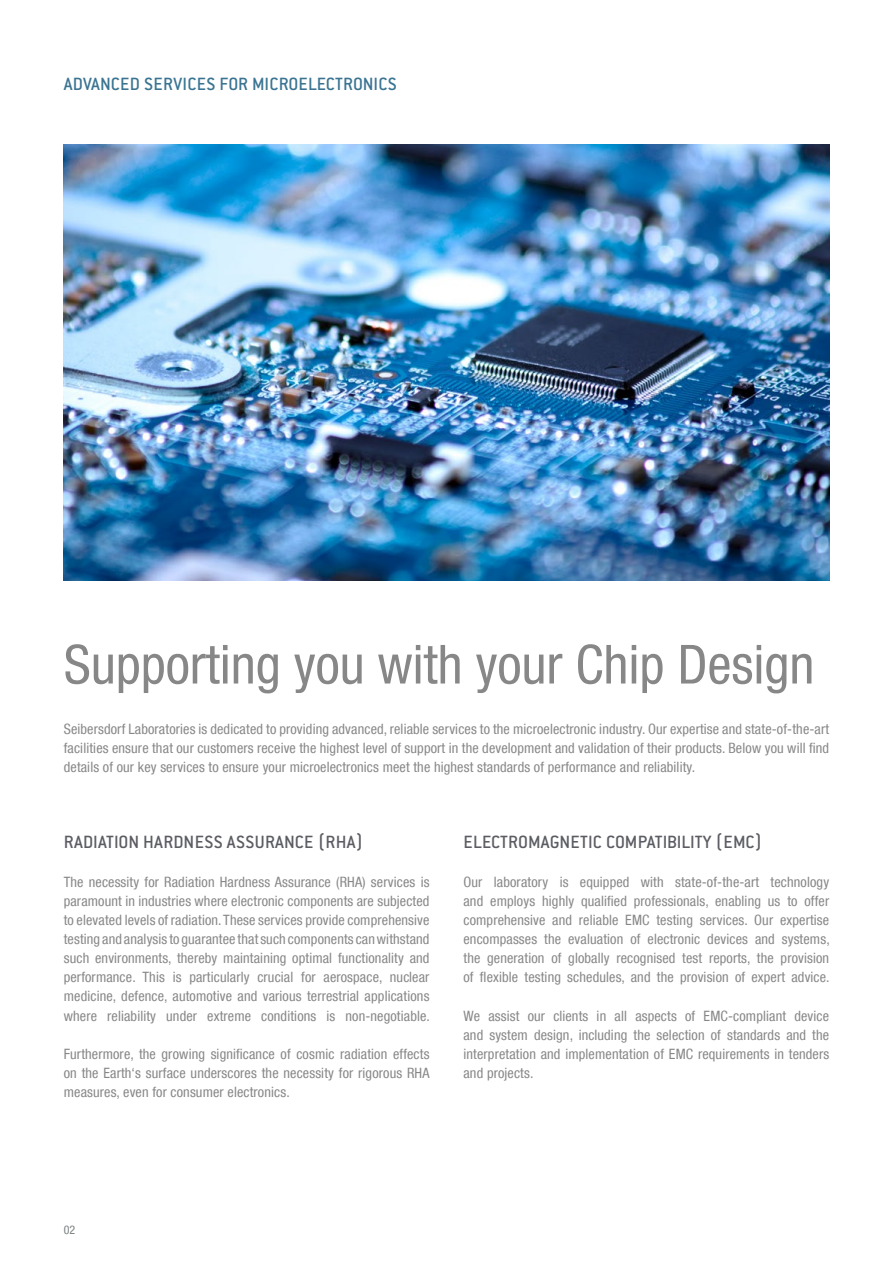
<style>
.page{position:relative;width:893px;height:1263px;background:#fff}
.page>*{position:absolute;margin:0;border:0;box-sizing:border-box;transform-origin:0 0}
.t1{font:condensed 54px "Helvetica Neue LT Com";color:#878787}
.t2{font:500 19.5px "Conduit ITC Pro";letter-spacing:.015em;color:#3a7492}
.Überschrift_innen{font:500 19.5px "Conduit ITC Pro";color:#5b5d63}
.Fließtext{font:500 19.5px "Conduit ITC Pro";letter-spacing:.015em;color:#5b5d63}
.Fließtext-2{font:condensed 14.25px/19.2px "Helvetica Neue LT Com";letter-spacing:.01em;color:#878787;text-align:justify}
.t3{font:condensed 12px "Helvetica Neue LT Com";color:#7c8081}
</style>
<div class="page">
<img style="left:64px;top:145px;width:765px;height:435px">
<p class="t2" style="left:64px;top:73px;width:334px">ADVANCED SERVICES FOR MICROELECTRONICS</p>
<p class="t1" style="left:64px;top:633px;width:752px">Supporting you with your Chip Design</p>
<p class="Fließtext-2" style="left:64px;top:719px;width:767px">Seibersdorf Laboratories is dedicated to providing advanced, reliable services to the microelectronic industry. Our expertise and state-of-the-art facilities ensure that our customers receive the highest level of support in the development and validation of their products. Below you will find details of our key services to ensure your microelectronics meet the highest standards of performance and reliability.</p>
<p class="Fließtext" style="left:64px;top:831px;width:301px">RADIATION HARDNESS ASSURANCE (RHA)</p>
<p class="Fließtext-2" style="left:64px;top:872px;width:368px">The necessity for Radiation Hardness Assurance (RHA) services is paramount in industries where electronic components are subjected to elevated levels of radiation. These services provide comprehensive testing and analysis to guarantee that such components can withstand such environments, thereby maintaining optimal functionality and performance. This is particularly crucial for aerospace, nuclear medicine, defence, automotive and various terrestrial applications where reliability under extreme conditions is non-negotiable.</p>
<p class="Fließtext-2" style="left:64px;top:1044px;width:367px">Furthermore, the growing significance of cosmic radiation effects on the Earth‘s surface underscores the necessity for rigorous RHA measures, even for consumer electronics.</p>
<p class="Überschrift_innen" style="left:463px;top:831px;width:300px">ELECTROMAGNETIC COMPATIBILITY (EMC)</p>
<p class="Fließtext-2" style="left:463px;top:872px;width:368px">Our laboratory is equipped with state-of-the-art technology and employs highly qualified professionals, enabling us to offer comprehensive and reliable EMC testing services. Our expertise encompasses the evaluation of electronic devices and systems, the generation of globally recognised test reports, the provision of flexible testing schedules, and the provision of expert advice.</p>
<p class="Fließtext-2" style="left:463px;top:1006px;width:367px">We assist our clients in all aspects of EMC-compliant device and system design, including the selection of standards and the interpretation and implementation of EMC requirements in tenders and projects.</p>
<p class="t3" style="left:64px;top:1222px;width:13px">02</p>
</div>
